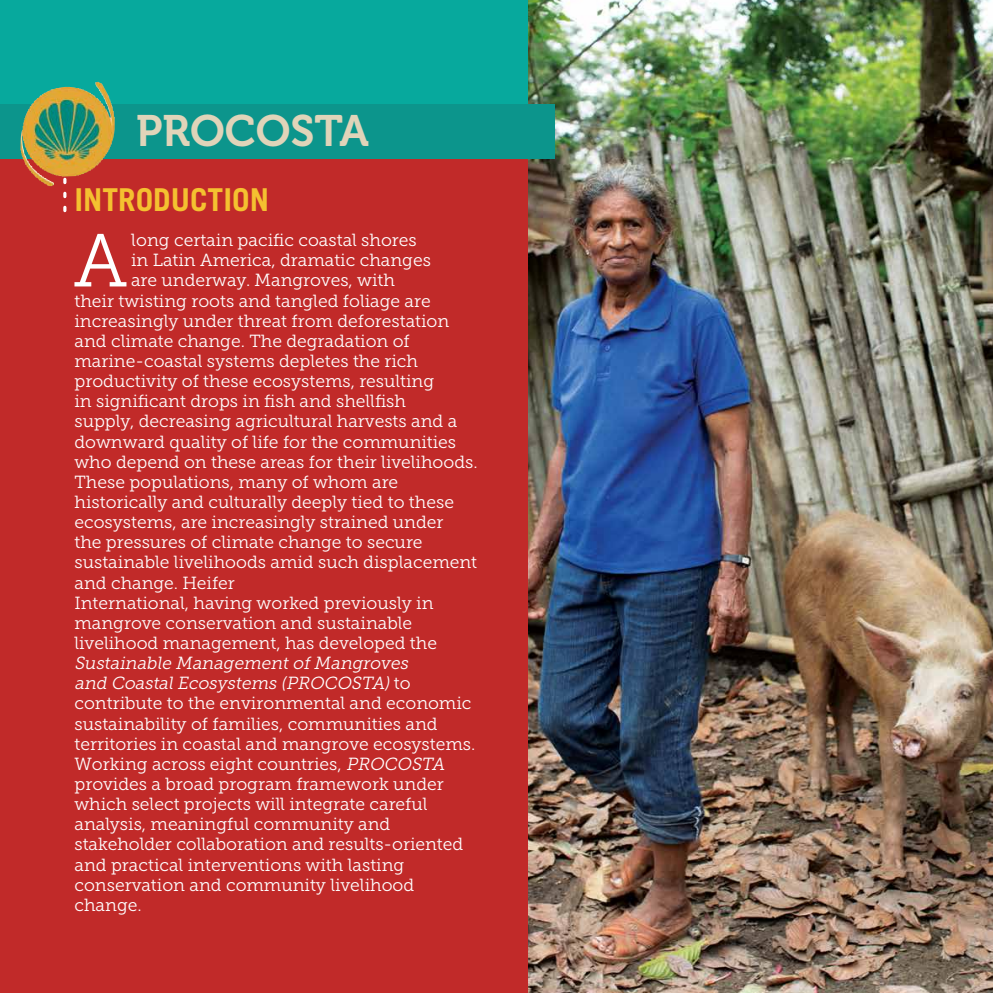
<style>
.page{position:relative;width:993px;height:993px;background:#fff}
.page>*{position:absolute;margin:0;border:0;box-sizing:border-box;transform-origin:0 0}
.t1{font:74.73px "Museo Slab 300";color:#fff}
.t2{font:43.75px "Museo 700";color:#e0d4b9}
.t3{font:700 31.5px "Trade Gothic LT Std";color:#f4c130}
.t4{font:17.5px/20.1px "Museo Slab 300";color:#fff}
.s1{font-style:italic}
</style>
<div class="page">
<div style="left:0;top:139px;width:528px;height:853px;background:#c12a29"></div>
<div style="left:0;top:0;width:528px;height:113px;background:#07a99d"></div>
<img style="left:528px;top:0;width:464px;height:992px">
<svg style="left:63px;top:191px;width:3px;height:19px"></svg>
<hr style="left:992px;top:0;width:1px;height:113px;background:#a67b54">
<div style="left:0;top:104px;width:554px;height:55px;background:#0c958c"></div>
<img style="left:21px;top:82px;width:90px;height:104px">
<h2 class="t2" style="left:136px;top:106px;width:234px">PROCOSTA</h2>
<h2 class="t2" style="left:158px;top:110px;width:125px">ACHA</h2>
<h3 class="t3" style="left:74px;top:180px;width:196px">INTRODUCTION</h3>
<h1 class="t1" style="left:74px;top:220px;width:55px">A</h1>
<p class="t4" style="left:131px;top:230px;width:287px">long certain pacific coastal shores</p>
<p class="t4" style="left:131px;top:250px;width:301px">in Latin America, dramatic changes</p>
<p class="t4" style="left:131px;top:270px;width:265px">are underway. Mangroves, with</p>
<p class="t4" style="left:74px;top:290px;width:357px">their twisting roots and tangled foliage are</p>
<p class="t4" style="left:74px;top:311px;width:376px">increasingly under threat from deforestation</p>
<p class="t4" style="left:74px;top:331px;width:337px">and climate change. The degradation of</p>
<p class="t4" style="left:74px;top:351px;width:345px">marine-coastal systems depletes the rich</p>
<p class="t4" style="left:74px;top:371px;width:361px">productivity of these ecosystems, resulting</p>
<p class="t4" style="left:74px;top:391px;width:333px">in significant drops in fish and shellfish</p>
<p class="t4" style="left:74px;top:411px;width:384px">supply, decreasing agricultural harvests and a</p>
<p class="t4" style="left:74px;top:431px;width:383px">downward quality of life for the communities</p>
<p class="t4" style="left:74px;top:451px;width:404px">who depend on these areas for their livelihoods.</p>
<p class="t4" style="left:74px;top:472px;width:325px">These populations, many of whom are</p>
<p class="t4" style="left:74px;top:492px;width:381px">historically and culturally deeply tied to these</p>
<p class="t4" style="left:74px;top:512px;width:370px">ecosystems, are increasingly strained under</p>
<p class="t4" style="left:74px;top:532px;width:349px">the pressures of climate change to secure</p>
<p class="t4" style="left:74px;top:552px;width:404px">sustainable livelihoods amid such displacement</p>
<p class="t4" style="left:74px;top:572px;width:162px">and change. Heifer</p>
<p class="t4" style="left:74px;top:592px;width:360px">International, having worked previously in</p>
<p class="t4" style="left:74px;top:612px;width:339px">mangrove conservation and sustainable</p>
<p class="t4" style="left:74px;top:633px;width:364px">livelihood management, has developed the</p>
<p class="t4" style="left:74px;top:653px;width:402px"><span class="s1">Sustainable ManagementofMangroves<br>and CoastalEcosystems (PROCOSTA)</span>t o contribute to the environmental and economic sustainability of families, communities and territories in coastal and mangrove ecosystems.<br>Working across eight countries, <span class="s1">PROCOSTA </span>provides a broad program framework under which select projects will integrate careful analysis, meaningful community and stakeholder collaboration and results-oriented and practical interventions with lasting conservation and community livelihood change.</p>
</div>
